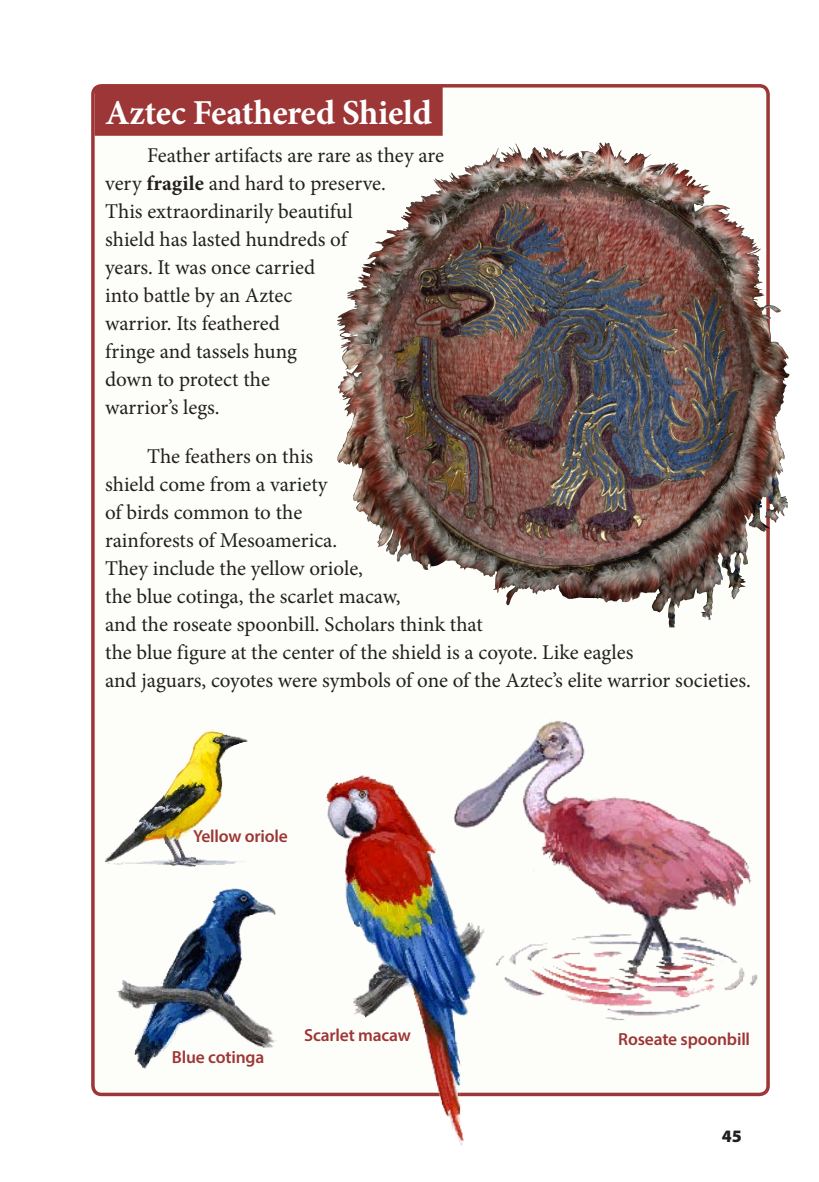
<style>
.page{position:relative;width:819px;height:1182px;background:#fff}
.page>*{position:absolute;margin:0;border:0;box-sizing:border-box;transform-origin:0 0}
.Story_Box_Title{font:700 35px "Minion Pro";letter-spacing:-.01em;color:#fff}
.Text{font:21px/28px "Minion Pro";color:#231f20}
.Text_Caption{font:600 17.5px "Myriad Pro";letter-spacing:-.01em;color:#9d3636}
.t1{font:900 17.5px "Myriad Pro";color:#231f20}
.s1{font-weight:700}
</style>
<div class="page">
<img style="left:93px;top:86px;width:675px;height:1008px;border-radius:9px">
<div style="left:95px;top:87px;width:348px;height:49px;background:#9d3636"></div>
<div style="left:91px;top:84px;width:679px;height:1012px;border:4px solid #9d3636;border-radius:9px"></div>
<img style="left:506px;top:142px;width:98px;height:19px">
<img style="left:446px;top:717px;width:317px;height:325px">
<img style="left:91px;top:717px;width:164px;height:162px">
<img style="left:105px;top:872px;width:194px;height:199px">
<img style="left:319px;top:768px;width:172px;height:377px">
<p class="Story_Box_Title" style="left:105px;top:88px;width:328px">Aztec Feathered Shield</p>
<p class="Text" style="left:105px;top:141px;width:340px;text-indent:42px">Feather artifacts are rare as they are very <span class="s1">fragile</span> and hard to preserve.<br>This extraordinarily beautiful<br>shield has lasted hundreds of<br>years. It was once carried<br>into battle by an Aztec<br>warrior. Its feathered<br>fringe and tassels hung<br>down to protect the<br>warrior’s legs.</p>
<p class="Text" style="left:105px;top:442px;width:647px;text-indent:42px">The feathers on this<br>shield come from a variety<br>of birds common to the<br>rainforests of Mesoamerica.<br>They include the yellow oriole,<br>the blue cotinga, the scarlet macaw,<br>and the roseate spoonbill. Scholars think that<br>the blue figure at the center of the shield is a coyote. Like eagles<br>and jaguars, coyotes were symbols of one of the Aztec’s elite warrior societies.</p>
<p class="Text_Caption" style="left:193px;top:825px;width:96px">Yellow oriole</p>
<p class="Text_Caption" style="left:172px;top:1046px;width:94px">Blue cotinga</p>
<p class="Text_Caption" style="left:304px;top:1024px;width:108px">Scarlet macaw</p>
<p class="Text_Caption" style="left:618px;top:1028px;width:133px">Roseate spoonbill</p>
<p class="t1" style="left:722px;top:1123px;width:22px">45</p>
</div>
